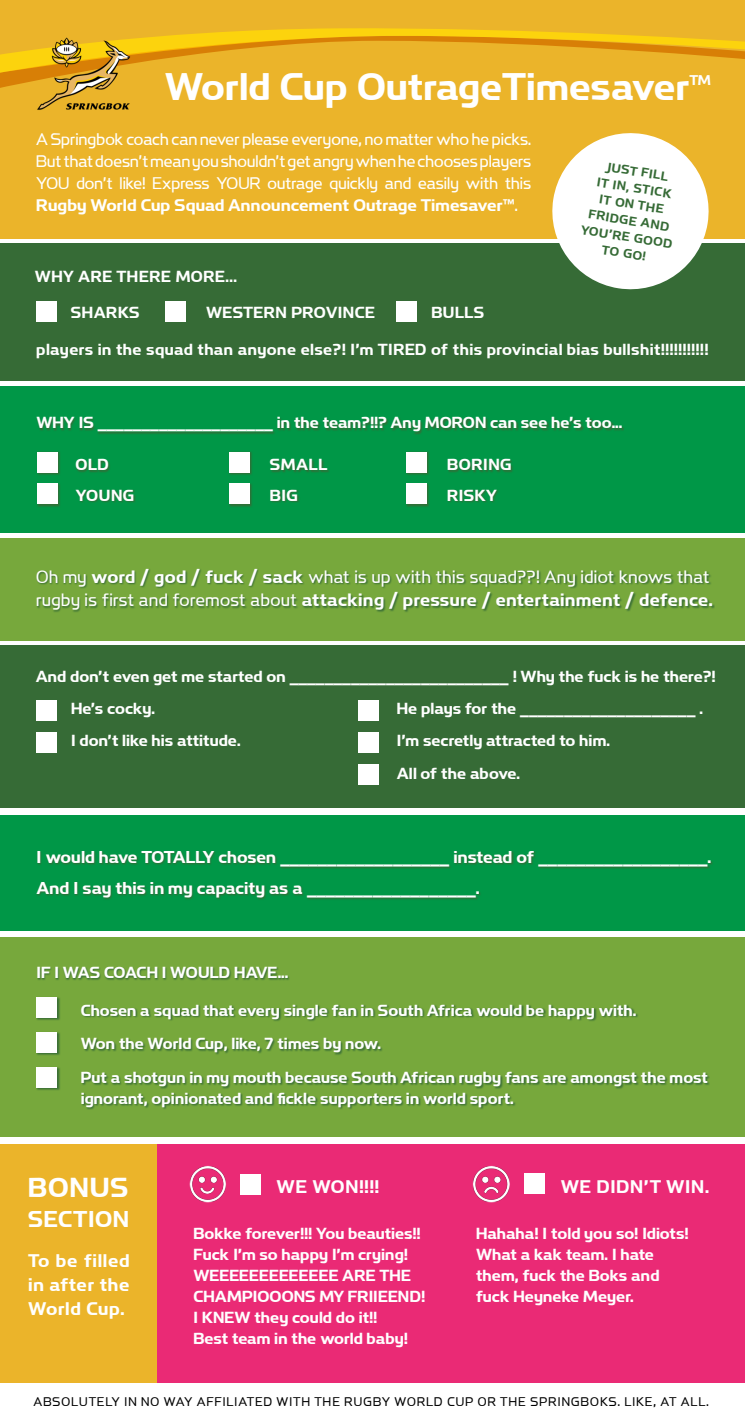
<style>
.page{position:relative;width:745px;height:1418px;background:#fff}
.page>*{position:absolute;margin:0;border:0;box-sizing:border-box;transform-origin:0 0}
.t1{font:42px "RWC Bold";color:#fff}
.t2{font:30px "RWC Bold";letter-spacing:.03em;color:#fff}
.t3{font:25px "RWC Bold";letter-spacing:.025em;color:#fff}
.t4{font:20px/24px "RWC Bold";letter-spacing:.03em;color:#fff;text-align:justify}
.t5{font:19.5px/23.4px "RWC Regular";letter-spacing:.02em;color:#fff}
.t6{font:18.75px "RWC Bold";color:#fff}
.t7{font:18.38px/22px "RWC Regular";color:#fff;text-align:justify}
.t8{font:17.5px/21px "RWC Bold";letter-spacing:.005em;color:#fff}
.t9{font:17.5px "RWC Bold";letter-spacing:.025em;color:#fff}
.t10{font:15.38px "RWC Bold";color:#fff}
.t11{font:13.75px "RWC Regular";letter-spacing:.08em;color:#000}
.t12{font:13.75px/16.5px "RWC Bold";color:#366b36;text-align:center}
.s1{font-family:"RWC Bold"}
</style>
<div class="page">
<div style="left:0;top:1143px;width:744px;height:239px;background:#ea2a75"></div>
<div style="left:0;top:1143px;width:156px;height:239px;background:#ebb42a"></div>
<div style="left:0;top:243px;width:744px;height:138px;background:#366b36"></div>
<div style="left:0;top:645px;width:744px;height:163px;background:#366b36"></div>
<div style="left:0;top:0;width:744px;height:238px;background:#ebb42a"></div>
<div style="left:0;top:386px;width:744px;height:146px;background:#009747"></div>
<div style="left:0;top:814px;width:744px;height:116px;background:#009747"></div>
<div style="left:0;top:537px;width:744px;height:103px;background:#77a83c"></div>
<div style="left:0;top:936px;width:744px;height:200px;background:#77a83c"></div>
<div style="left:36px;top:417px;width:588px;height:18px;background:#366b36;opacity:.9"></div>
<div style="left:75px;top:459px;width:61px;height:44px;background:#366b36;opacity:.9"></div>
<div style="left:270px;top:459px;width:60px;height:44px;background:#366b36;opacity:.9"></div>
<div style="left:447px;top:459px;width:66px;height:44px;background:#366b36;opacity:.9"></div>
<div style="left:36px;top:301px;width:21px;height:21px;background:#fff"></div>
<div style="left:165px;top:301px;width:21px;height:21px;background:#fff"></div>
<div style="left:395px;top:301px;width:24px;height:24px;background:#366b36;opacity:.9"></div>
<div style="left:395px;top:301px;width:21px;height:21px;background:#fff"></div>
<div style="left:37px;top:451px;width:24px;height:24px;background:#366b36;opacity:.9"></div>
<div style="left:37px;top:451px;width:21px;height:21px;background:#fff"></div>
<div style="left:36px;top:700px;width:21px;height:21px;background:#fff"></div>
<div style="left:36px;top:996px;width:24px;height:25px;background:#366b36;opacity:.9"></div>
<div style="left:36px;top:997px;width:21px;height:21px;background:#fff"></div>
<div style="left:357px;top:700px;width:21px;height:21px;background:#fff"></div>
<div style="left:228px;top:451px;width:25px;height:24px;background:#366b36;opacity:.9"></div>
<div style="left:229px;top:451px;width:21px;height:21px;background:#fff"></div>
<div style="left:405px;top:451px;width:25px;height:24px;background:#366b36;opacity:.9"></div>
<div style="left:406px;top:451px;width:21px;height:21px;background:#fff"></div>
<div style="left:37px;top:483px;width:24px;height:24px;background:#366b36;opacity:.9"></div>
<div style="left:37px;top:483px;width:21px;height:21px;background:#fff"></div>
<div style="left:36px;top:731px;width:21px;height:21px;background:#fff"></div>
<div style="left:36px;top:1031px;width:24px;height:25px;background:#366b36;opacity:.9"></div>
<div style="left:36px;top:1032px;width:21px;height:21px;background:#fff"></div>
<div style="left:523px;top:1172px;width:24px;height:24px;background:linear-gradient(to right,#ea2a75,#ea2a75)"></div>
<div style="left:523px;top:1172px;width:21px;height:21px;background:#fff"></div>
<div style="left:240px;top:1174px;width:21px;height:21px;background:#fff"></div>
<div style="left:36px;top:1066px;width:24px;height:25px;background:#366b36;opacity:.9"></div>
<div style="left:36px;top:1067px;width:21px;height:21px;background:#fff"></div>
<div style="left:357px;top:731px;width:21px;height:21px;background:#fff"></div>
<div style="left:228px;top:483px;width:25px;height:24px;background:#366b36;opacity:.9"></div>
<div style="left:229px;top:483px;width:21px;height:21px;background:#fff"></div>
<div style="left:405px;top:483px;width:25px;height:24px;background:#366b36;opacity:.9"></div>
<div style="left:406px;top:483px;width:21px;height:21px;background:#fff"></div>
<div style="left:357px;top:763px;width:21px;height:21px;background:#fff"></div>
<div style="left:37px;top:568px;width:677px;height:44px;background:#366b36;opacity:.9"></div>
<div style="left:36px;top:851px;width:677px;height:49px;background:#366b36;opacity:.9"></div>
<div style="left:37px;top:967px;width:253px;height:14px;background:#366b36;opacity:.9"></div>
<svg style="left:546px;top:133px;width:168px;height:157px"></svg>
<svg style="left:0;top:28px;width:744px;height:60px"></svg>
<img style="left:35px;top:36px;width:96px;height:74px">
<div style="left:81px;top:1004px;width:628px;height:106px;background:#366b36;opacity:.9"></div>
<img style="left:189px;top:1165px;width:37px;height:38px">
<img style="left:472px;top:1165px;width:38px;height:38px">
<p class="t1" style="left:165px;top:61px;width:526px">World Cup OutrageTimesaver</p>
<p class="t10" style="left:689px;top:71px;width:23px">TM</p>
<p class="t7" style="left:36px;top:128px;width:496px">A Springbok coach can never please everyone, no matter who he picks.<br>But that doesn’t mean you shouldn’t get angry when he chooses players YOU don’t like! Express YOUR outrage quickly and easily with this <span class="s1">Rugby World Cup Squad Announcement Outrage Timesaver™</span>.</p>
<p class="t9" style="left:35px;top:266px;width:203px">WHY ARE THERE MORE...</p>
<p class="t8" style="left:71px;top:301px;width:70px">SHARKS</p>
<p class="t8" style="left:206px;top:301px;width:170px">WESTERN PROVINCE</p>
<p class="t8" style="left:431px;top:301px;width:54px">BULLS</p>
<p class="t12" style="left:592px;top:155px;width:94px;rotate:9deg">JUST FILL<br>IT IN, STICK<br>IT ON THE<br>FRIDGE AND<br>YOU’RE GOOD<br>TO GO!</p>
<p class="t8" style="left:36px;top:338px;width:673px">players in the squad than anyone else?! I’m TIRED of this provincial bias bullshit!!!!!!!!!!!</p>
<p class="t8" style="left:36px;top:412px;width:587px">WHY IS ____________________ in the team?!!? Any MORON can see he’s too...</p>
<p class="t8" style="left:75px;top:454px;width:35px">OLD</p>
<p class="t8" style="left:75px;top:484px;width:60px">YOUNG</p>
<p class="t8" style="left:270px;top:454px;width:59px">SMALL</p>
<p class="t8" style="left:270px;top:484px;width:30px">BIG</p>
<p class="t8" style="left:447px;top:454px;width:66px">BORING</p>
<p class="t8" style="left:447px;top:484px;width:51px">RISKY</p>
<p class="t5" style="left:36px;top:564px;width:677px">Oh my <span class="s1">word / god / fuck / sack</span> what is up with this squad??! Any idiot knows that rugby is first and foremost about <span class="s1">attacking / pressure / entertainment / defence.</span></p>
<p class="t8" style="left:36px;top:665px;width:680px">And don’t even get me started on _________________________ ! Why the fuck is he there?!</p>
<p class="t8" style="left:71px;top:697px;width:85px">He’s cocky.</p>
<p class="t8" style="left:71px;top:729px;width:171px">I don’t like his attitude.</p>
<p class="t8" style="left:396px;top:697px;width:307px">He plays for the ____________________ .</p>
<p class="t8" style="left:396px;top:729px;width:214px">I’m secretly attracted to him.</p>
<p class="t8" style="left:396px;top:762px;width:125px">All of the above.</p>
<p class="t6" style="left:36px;top:846px;width:676px">I would have TOTALLY chosen __________________ instead of __________________.</p>
<p class="t6" style="left:36px;top:876px;width:444px">And I say this in my capacity as a __________________.</p>
<p class="t8" style="left:36px;top:961px;width:253px">IF I WAS COACH I WOULD HAVE...</p>
<p class="t8" style="left:81px;top:998px;width:556px">Chosen a squad that every single fan in South Africa would be happy with.</p>
<p class="t8" style="left:81px;top:1032px;width:301px">Won the World Cup, like, 7 times by now.</p>
<p class="t8" style="left:81px;top:1066px;width:628px">Put a shotgun in my mouth because South African rugby fans are amongst the most ignorant, opinionated and fickle supporters in world sport.</p>
<p class="t2" style="left:28px;top:1168px;width:101px">BONUS</p>
<p class="t3" style="left:28px;top:1203px;width:102px">SECTION</p>
<p class="t4" style="left:28px;top:1247px;width:103px">To be filled in after the World Cup.</p>
<p class="t4" style="left:276px;top:1173px;width:104px">WE WON!!!!</p>
<p class="t4" style="left:560px;top:1173px;width:150px">WE DIDN’T WIN.</p>
<p class="t8" style="left:193px;top:1222px;width:228px">Bokke forever!!! You beauties!!<br>Fuck I’m so happy I’m crying!</p>
<p class="t8" style="left:193px;top:1264px;width:233px">WEEEEEEEEEEEEE ARE THE<br>CHAMPIOOONS MY FRIIEEND!</p>
<p class="t8" style="left:193px;top:1306px;width:185px">I KNEW they could do it!!</p>
<p class="t8" style="left:193px;top:1327px;width:216px">Best team in the world baby!</p>
<p class="t8" style="left:475px;top:1222px;width:214px">Hahaha! I told you so! Idiots!<br>What a kak team. I hate them, fuck the Boks and fuck Heyneke Meyer.</p>
<p class="t11" style="left:33px;top:1393px;width:676px">ABSOLUTELY IN NO WAY AFFILIATED WITH THE RUGBY WORLD CUP OR THE SPRINGBOKS. LIKE, AT ALL.</p>
</div>
